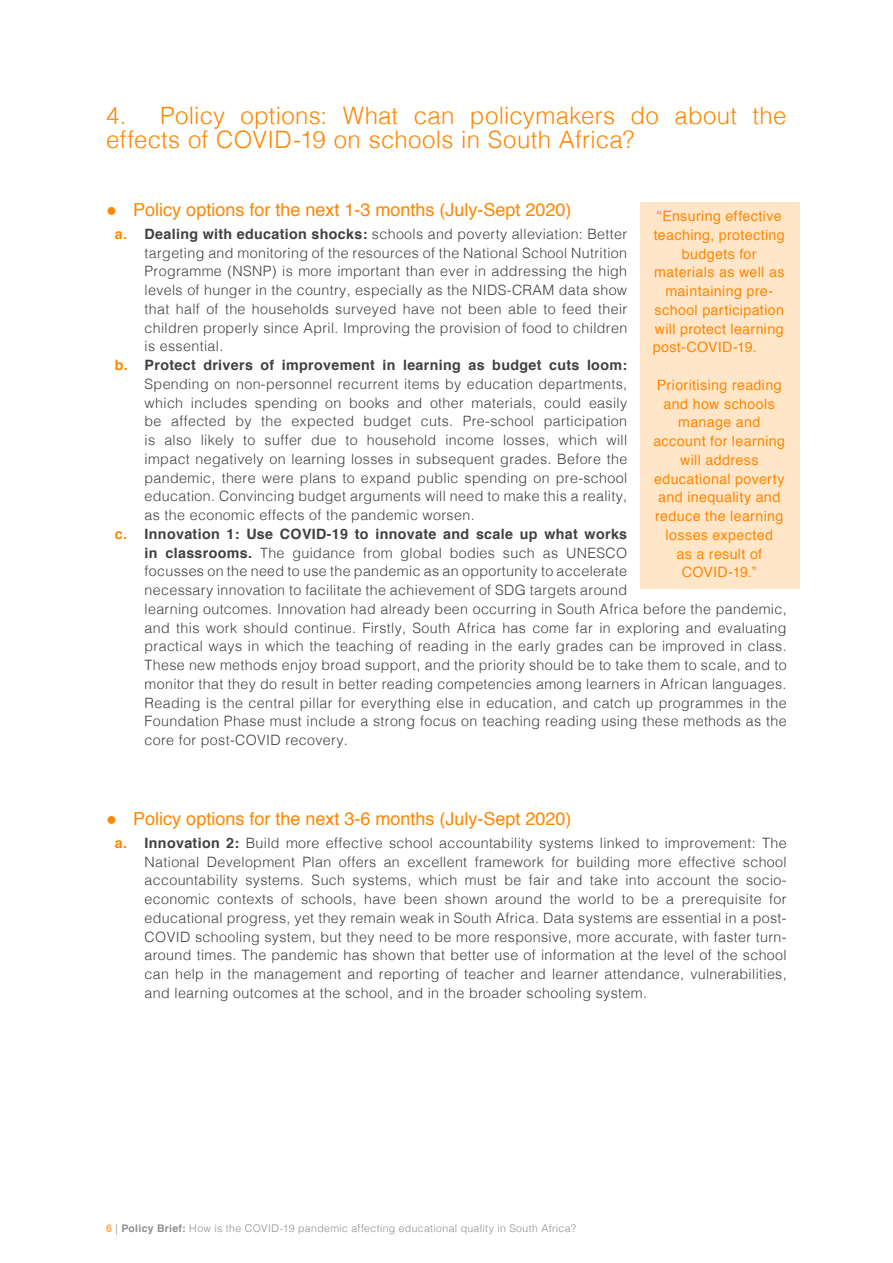
<style>
.page{position:relative;width:893px;height:1263px;background:#fff}
.page>*{position:absolute;margin:0;border:0;box-sizing:border-box;transform-origin:0 0}
.t1{font:300 24px/24px "Helvetica";letter-spacing:.01em;color:#ff8600}
.t2{font:18px "Helvetica";color:#ff8600}
.t3{font:300 14.25px/18.8px "Helvetica";letter-spacing:.025em;color:#404040;text-align:justify}
.t4{font:14.25px/18.8px "Helvetica";letter-spacing:.025em;color:#ff8600;text-align:center}
.t5{font:700 14.25px "Helvetica";letter-spacing:.025em;color:#404040}
.t6{font:300 10.5px "Helvetica";letter-spacing:.035em;color:#908d8d}
.s1{font-weight:700}
.s2{font-weight:700;color:#ff8600}
.s3{color:#ff8600}
.s4{font-weight:700;color:#ffa440}
</style>
<div class="page">
<div style="left:640px;top:202px;width:159px;height:386px;background:#ffe6c9"></div>
<h1 class="t1" style="left:106px;top:106px;width:682px">4. Policy options: What can policymakers do about the effects of COVID-19 on schools in South Africa?</h1>
<p class="t2" style="left:106px;top:203px;width:467px"><span class="s1">●</span> Policy options for the next 1-3 months (July-Sept 2020)</p>
<p class="t3" style="left:115px;top:226px;width:514px"><span class="s2">a.</span> <span class="s1">Dealing with education shocks:</span> schools and poverty alleviation: Better</p>
<p class="t3" style="left:145px;top:245px;width:484px">targeting and monitoring of the resources of the National School Nutrition</p>
<p class="t3" style="left:145px;top:263px;width:484px">Programme (NSNP) is more important than ever in addressing the high</p>
<p class="t3" style="left:145px;top:282px;width:484px">levels of hunger in the country, especially as the NIDS-CRAM data show</p>
<p class="t3" style="left:145px;top:301px;width:484px">that half of the households surveyed have not been able to feed their</p>
<p class="t3" style="left:145px;top:320px;width:484px">children properly since April. Improving the provision of food to children</p>
<p class="t3" style="left:145px;top:338px;width:80px">is essential.</p>
<p class="t5" style="left:115px;top:360px;width:514px"><span class="s3">b.</span> Protect drivers of improvement in learning as budget cuts loom:</p>
<p class="t3" style="left:145px;top:376px;width:484px">Spending on non-personnel recurrent items by education departments,</p>
<p class="t3" style="left:145px;top:395px;width:484px">which includes spending on books and other materials, could easily</p>
<p class="t3" style="left:145px;top:413px;width:484px">be affected by the expected budget cuts. Pre-school participation</p>
<p class="t3" style="left:145px;top:432px;width:484px">is also likely to suffer due to household income losses, which will</p>
<p class="t3" style="left:145px;top:451px;width:484px">impact negatively on learning losses in subsequent grades. Before the</p>
<p class="t3" style="left:145px;top:470px;width:484px">pandemic, there were plans to expand public spending on pre-school</p>
<p class="t3" style="left:145px;top:488px;width:484px">education. Convincing budget arguments will need to make this a reality,</p>
<p class="t3" style="left:145px;top:507px;width:332px">as the economic effects of the pandemic worsen.</p>
<p class="t5" style="left:115px;top:528px;width:514px"><span class="s3">c.</span> Innovation 1: Use COVID-19 to innovate and scale up what works</p>
<p class="t3" style="left:145px;top:545px;width:484px"><span class="s1">in classrooms.</span> The guidance from global bodies such as UNESCO</p>
<p class="t3" style="left:145px;top:563px;width:484px">focusses on the need to use the pandemic as an opportunity to accelerate</p>
<p class="t3" style="left:145px;top:582px;width:484px">necessary innovation to facilitate the achievement of SDG targets around</p>
<p class="t3" style="left:145px;top:601px;width:644px">learning outcomes. Innovation had already been occurring in South Africa before the pandemic,</p>
<p class="t3" style="left:145px;top:620px;width:643px">and this work should continue. Firstly, South Africa has come far in exploring and evaluating</p>
<p class="t3" style="left:145px;top:638px;width:644px">practical ways in which the teaching of reading in the early grades can be improved in class.</p>
<p class="t3" style="left:145px;top:657px;width:643px">These new methods enjoy broad support, and the priority should be to take them to scale, and to</p>
<p class="t3" style="left:145px;top:676px;width:643px">monitor that they do result in better reading competencies among learners in African languages.</p>
<p class="t3" style="left:145px;top:695px;width:644px">Reading is the central pillar for everything else in education, and catch up programmes in the</p>
<p class="t3" style="left:145px;top:713px;width:644px">Foundation Phase must include a strong focus on teaching reading using these methods as the</p>
<p class="t3" style="left:145px;top:732px;width:205px">core for post-COVID recovery.</p>
<p class="t4" style="left:657px;top:208px;width:126px">“Ensuring effective</p>
<p class="t4" style="left:654px;top:227px;width:133px">teaching, protecting</p>
<p class="t4" style="left:682px;top:245px;width:76px">budgets for</p>
<p class="t4" style="left:654px;top:264px;width:132px">materials as well as</p>
<p class="t4" style="left:665px;top:283px;width:109px">maintaining pre-</p>
<p class="t4" style="left:654px;top:302px;width:131px">school participation</p>
<p class="t4" style="left:655px;top:320px;width:130px">will protect learning</p>
<p class="t4" style="left:653px;top:339px;width:106px">post-COVID-19.</p>
<p class="t4" style="left:653px;top:377px;width:133px">Prioritising reading and how schools manage and account for learning will address educational poverty and inequality and reduce the learning losses expected<br>as a result of<br>COVID-19.”</p>
<p class="t2" style="left:106px;top:812px;width:467px"><span class="s1">●</span> Policy options for the next 3-6 months (July-Sept 2020)</p>
<p class="t3" style="left:145px;top:835px;width:644px;text-indent:-30px"><span class="s2">a.</span> <span class="s1">Innovation 2:</span> Build more effective school accountability systems linked to improvement: The National Development Plan offers an excellent framework for building more effective school accountability systems. Such systems, which must be fair and take into account the socio&shy;economic contexts of schools, have been shown around the world to be a prerequisite for educational progress, yet they remain weak in South Africa. Data systems are essential in a post-COVID schooling system, but they need to be more responsive, more accurate, with faster turn&shy;around times. The pandemic has shown that better use of information at the level of the school can help in the management and reporting of teacher and learner attendance, vulnerabilities, and learning outcomes at the school, and in the broader schooling system.</p>
<p class="t6" style="left:106px;top:1224px;width:471px"><span class="s4">6</span> | <span class="s1">Policy Brief:</span> How is the COVID-19 pandemic affecting educational quality in South Africa?</p>
</div>
